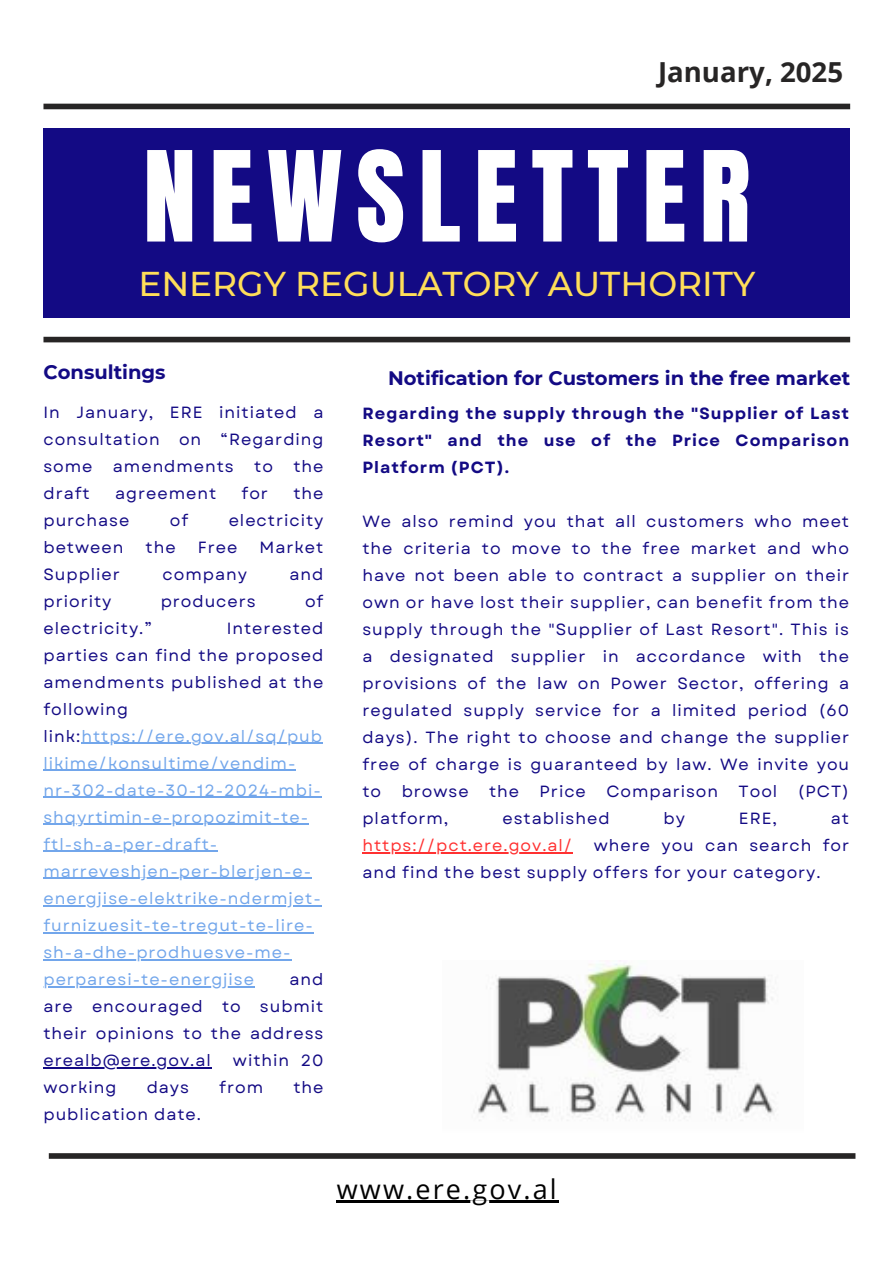
<style>
.page{position:relative;width:894px;height:1264px;background:#fff}
.page>*{position:absolute;margin:0;border:0;box-sizing:border-box;transform-origin:0 0}
.t1{font:106.5px "Anton";letter-spacing:.125em;color:#fff}
.t2{font:500 34.35px "Montserrat";color:#ffde59}
.t3{font:700 27.6px "Open Sans";color:#272525}
.t4{font:27px "Open Sans";letter-spacing:.08em;color:#000}
.t5{font:700 19.5px "Montserrat";color:#130a84}
.t6{font:16.2px/27px "Garet";letter-spacing:.06em;color:#130a84;text-align:justify}
.t7{font:16.2px/27px "Garet";letter-spacing:.06em;color:#72a6eb}
.t8{font:700 16.2px/27px "Garet";letter-spacing:.06em;color:#130a84;text-align:justify}
.t9{font:16.2px "Garet";letter-spacing:.06em;color:#ff3131}
.s1{color:#72a6eb}
</style>
<div class="page">
<div style="left:43px;top:104px;width:806px;height:5px;background:#272525"></div>
<div style="left:43px;top:128px;width:806px;height:190px;background:#130a84"></div>
<div style="left:43px;top:337px;width:806px;height:5px;background:#272525"></div>
<div style="left:49px;top:1153px;width:806px;height:5px;background:#272525"></div>
<img style="left:473px;top:960px;width:305px;height:161px">
<hr style="left:337px;top:1200px;width:221px;height:2px;background:#000">
<hr style="left:81px;top:742px;width:242px;height:2px;background:#72a6eb">
<hr style="left:43px;top:769px;width:253px;height:2px;background:#72a6eb">
<hr style="left:43px;top:796px;width:279px;height:2px;background:#72a6eb">
<hr style="left:43px;top:823px;width:266px;height:2px;background:#72a6eb">
<hr style="left:43px;top:850px;width:175px;height:2px;background:#72a6eb">
<hr style="left:43px;top:877px;width:269px;height:2px;background:#72a6eb">
<hr style="left:43px;top:904px;width:278px;height:2px;background:#72a6eb">
<hr style="left:43px;top:931px;width:271px;height:2px;background:#72a6eb">
<hr style="left:43px;top:958px;width:248px;height:2px;background:#72a6eb">
<hr style="left:43px;top:985px;width:212px;height:2px;background:#72a6eb">
<hr style="left:43px;top:1066px;width:169px;height:2px;background:#130a84">
<hr style="left:362px;top:852px;width:211px;height:1px;background:#ff3131">
<p class="t3" style="left:658px;top:52px;width:186px">January, 2025</p>
<h3 class="t1" style="left:143px;top:120px;width:608px">NEWSLETTER</h3>
<p class="t2" style="left:138px;top:263px;width:618px">ENERGY REGULATORY AUTHORITY</p>
<p class="t5" style="left:43px;top:360px;width:123px">Consultings</p>
<p class="t5" style="left:388px;top:366px;width:463px">Notification for Customers in the free market</p>
<h1 class="t6" style="left:43px;top:398px;width:281px">In January, ERE initiated a consultation on “Regarding some</h1>
<h1 class="t6" style="left:113px;top:452px;width:122px">amendments</h1>
<h1 class="t6" style="left:254px;top:452px;width:20px">to</h1>
<h1 class="t6" style="left:293px;top:452px;width:32px">the</h1>
<h1 class="t6" style="left:43px;top:479px;width:48px">draft</h1>
<h1 class="t6" style="left:115px;top:479px;width:103px">agreement</h1>
<h1 class="t6" style="left:241px;top:479px;width:28px">for</h1>
<h1 class="t6" style="left:293px;top:479px;width:32px">the</h1>
<h1 class="t6" style="left:43px;top:506px;width:87px">purchase</h1>
<h1 class="t6" style="left:170px;top:506px;width:20px">of</h1>
<h1 class="t6" style="left:229px;top:506px;width:96px">electricity</h1>
<h1 class="t6" style="left:43px;top:533px;width:81px">between</h1>
<h1 class="t6" style="left:145px;top:533px;width:32px">the</h1>
<h1 class="t6" style="left:198px;top:533px;width:41px">Free</h1>
<h1 class="t6" style="left:259px;top:533px;width:65px">Market</h1>
<h1 class="t6" style="left:43px;top:560px;width:78px">Supplier</h1>
<h1 class="t6" style="left:162px;top:560px;width:86px">company</h1>
<h1 class="t6" style="left:289px;top:560px;width:35px">and</h1>
<h1 class="t6" style="left:43px;top:587px;width:69px">priority</h1>
<h1 class="t6" style="left:161px;top:587px;width:96px">producers</h1>
<h1 class="t6" style="left:305px;top:587px;width:20px">of</h1>
<h1 class="t6" style="left:43px;top:614px;width:110px">electricity.”</h1>
<h1 class="t6" style="left:43px;top:614px;width:281px;text-align:left;text-indent:183px">Interested parties can find the proposed amendments published at the following link:<span class="s1">https://ere.gov.al/sq/pub</span></h1>
<p class="t7" style="left:43px;top:749px;width:279px">likime/konsultime/vendim&shy;nr-302-date-30-12-2024-mbi-</p>
<h5 class="t7" style="left:43px;top:803px;width:266px">shqyrtimin-e-propozimit-te-</h5>
<h5 class="t7" style="left:43px;top:830px;width:175px">ftl-sh-a-per-draft-</h5>
<p class="t7" style="left:43px;top:857px;width:269px">marreveshjen-per-blerjen-e-</p>
<h6 class="t7" style="left:43px;top:884px;width:279px">energjise-elektrike-ndermjet-</h6>
<p class="t7" style="left:43px;top:911px;width:271px">furnizuesit-te-tregut-te-lire-</p>
<p class="t7" style="left:43px;top:938px;width:249px">sh-a-dhe-prodhuesve-me-</p>
<p class="t7" style="left:43px;top:965px;width:212px">perparesi-te-energjise</p>
<p class="t6" style="left:43px;top:965px;width:281px;text-indent:246px">and are encouraged to submit their opinions to the address</p>
<h4 class="t6" style="left:43px;top:1046px;width:169px">erealb@ere.gov.al</h4>
<h4 class="t6" style="left:233px;top:1046px;width:92px">within 20</h4>
<h4 class="t6" style="left:43px;top:1073px;width:74px">working</h4>
<h4 class="t6" style="left:147px;top:1073px;width:44px">days</h4>
<h4 class="t6" style="left:219px;top:1073px;width:45px">from</h4>
<h4 class="t6" style="left:293px;top:1073px;width:32px">the</h4>
<h4 class="t6" style="left:43px;top:1100px;width:159px">publication date.</h4>
<p class="t8" style="left:362px;top:400px;width:488px">Regarding the supply through the "Supplier of Last Resort" and the use of the Price Comparison Platform (PCT).</p>
<p class="t6" style="left:362px;top:508px;width:488px">We also remind you that all customers who meet the criteria to move to the free market and who have not been able to contract a supplier on their own or have lost their supplier, can benefit from the supply through the "Supplier of Last Resort". This is a designated supplier in accordance with the provisions of the law on Power Sector, offering a regulated supply service for a limited period (60 days). The right to choose and change the supplier free of charge is guaranteed by law. We invite you to</p>
<p class="t6" style="left:401px;top:778px;width:68px">browse</p>
<p class="t6" style="left:489px;top:778px;width:32px">the</p>
<p class="t6" style="left:539px;top:778px;width:48px">Price</p>
<p class="t6" style="left:606px;top:778px;width:113px">Comparison</p>
<p class="t6" style="left:738px;top:778px;width:40px">Tool</p>
<p class="t6" style="left:797px;top:778px;width:53px">(PCT)</p>
<p class="t6" style="left:362px;top:805px;width:87px">platform,</p>
<p class="t6" style="left:502px;top:805px;width:109px">established</p>
<p class="t6" style="left:663px;top:805px;width:23px">by</p>
<p class="t6" style="left:738px;top:805px;width:39px">ERE,</p>
<p class="t6" style="left:830px;top:805px;width:20px">at</p>
<p class="t9" style="left:362px;top:834px;width:211px">https://pct.ere.gov.al/</p>
<p class="t6" style="left:362px;top:832px;width:488px;text-indent:231px">where you can search for and find the best supply offers for your category.</p>
<h2 class="t4" style="left:337px;top:1169px;width:221px">www.ere.gov.al</h2>
</div>
